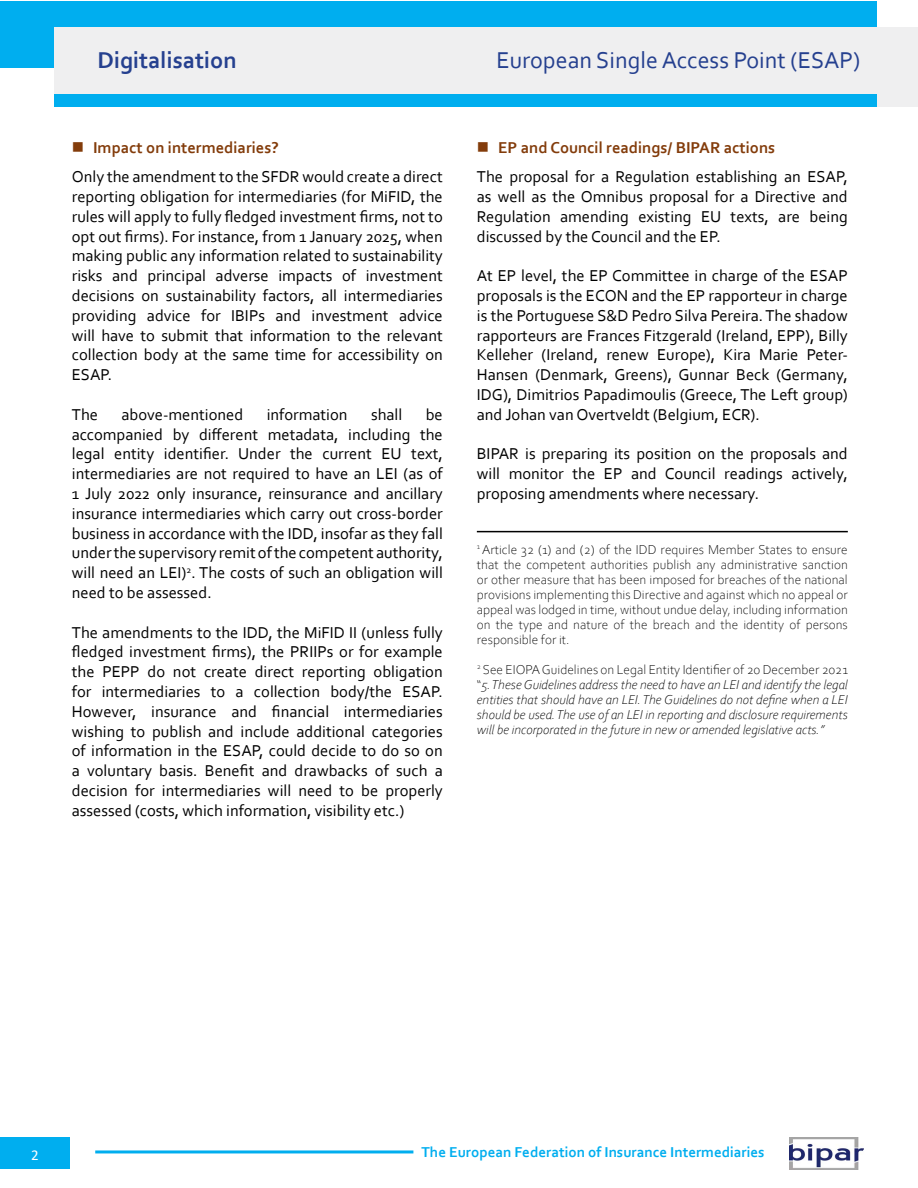
<style>
.page{position:relative;width:918px;height:1188px;background:#fff}
.page>*{position:absolute;margin:0;border:0;box-sizing:border-box;transform-origin:0 0}
.t1{font:24px "Corbel";color:#25408f}
.t2{font:700 24px "Corbel";color:#25408f}
.t3{font:16.5px/19.8px "Corbel";color:#000;text-align:justify}
.t4{font:700 16.5px "Corbel";color:#833c0b}
.t5{font:700 15px "Corbel";color:#00aeef}
.t6{font:15px "Calibri";color:#fff}
.t7{font:300 13.5px/15px "Corbel";color:#000;text-align:justify}
.t8{font:italic 300 13.5px/15px "Corbel";color:#000;text-align:justify}
.s1{font-style:normal}
</style>
<div class="page">
<div style="left:0;top:1137px;width:70px;height:32px;background:#00aeef"></div>
<hr style="left:95px;top:1150px;width:318px;height:3px;background:#00aeef">
<img style="left:790px;top:1137px;width:74px;height:32px">
<hr style="left:477px;top:531px;width:371px;height:1px;background:#000">
<div style="left:0;top:1px;width:877px;height:66px;background:#00aeef"></div>
<div style="left:54px;top:28px;width:864px;height:79px;background:#efeff0"></div>
<div style="left:54px;top:94px;width:823px;height:13px;background:#00aeef"></div>
<h1 class="t2" style="left:98px;top:45px;width:141px">Digitalisation</h1>
<h1 class="t1" style="left:496px;top:45px;width:365px">European Single Access Point (ESAP)</h1>
<p class="t4" style="left:93px;top:138px;width:187px">Impact on intermediaries?</p>
<p class="t3" style="left:72px;top:166px;width:372px">Only the amendment to the SFDR would create a direct reporting obligation for intermediaries (for MiFID, the rules will apply to fully fledged investment firms, not to opt out firms). For instance, from 1 January 2025, when making public any information related to sustainability risks and principal adverse impacts of investment decisions on sustainability factors, all intermediaries providing advice for IBIPs and investment advice will have to submit that information to the relevant collection body at the same time for accessibility on ESAP.</p>
<p class="t3" style="left:72px;top:404px;width:28px">The</p>
<p class="t3" style="left:121px;top:404px;width:123px">above-mentioned</p>
<p class="t3" style="left:267px;top:404px;width:82px">information</p>
<p class="t3" style="left:371px;top:404px;width:33px">shall</p>
<p class="t3" style="left:72px;top:404px;width:373px;text-indent:354px">be accompanied by different metadata, including the legal entity identifier. Under the current EU text, intermediaries are not required to have an LEI (as of 1 July 2022 only insurance, reinsurance and ancillary insurance intermediaries which carry out cross-border business in accordance with the IDD, insofar as they fall under the supervisory remit of the competent authority, will need an LEI)<sup>2</sup>. The costs of such an obligation will need to be assessed.</p>
<p class="t3" style="left:72px;top:622px;width:373px">The amendments to the IDD, the MiFID II (unless fully fledged investment firms), the PRIIPs or for example the PEPP do not create direct reporting obligation for intermediaries to a collection body/the ESAP.<br>However, insurance and financial intermediaries wishing to publish and include additional categories of information in the ESAP, could decide to do so on a voluntary basis. Benefit and drawbacks of such a decision for intermediaries will need to be properly assessed (costs, which information, visibility etc.)</p>
<p class="t4" style="left:498px;top:138px;width:279px">EP and Council readings/ BIPAR actions</p>
<p class="t3" style="left:477px;top:166px;width:372px">The proposal for a Regulation establishing an ESAP, as well as the Omnibus proposal for a Directive and Regulation amending existing EU texts, are being discussed by the Council and the EP.</p>
<p class="t3" style="left:477px;top:265px;width:373px">At EP level, the EP Committee in charge of the ESAP proposals is the ECON and the EP rapporteur in charge is the Portuguese S&amp;D Pedro Silva Pereira. The shadow rapporteurs are Frances Fitzgerald (Ireland, EPP), Billy Kelleher (Ireland, renew Europe), Kira Marie Peter-Hansen (Denmark, Greens), Gunnar Beck (Germany, IDG), Dimitrios Papadimoulis (Greece, The Left group) and Johan van Overtveldt (Belgium, ECR).</p>
<p class="t3" style="left:477px;top:444px;width:372px">BIPAR is preparing its position on the proposals and will monitor the EP and Council readings actively, proposing amendments where necessary.</p>
<p class="t7" style="left:477px;top:541px;width:373px"><sup>1</sup> Article 32 (1) and (2) of the IDD requires Member States to ensure that the competent authorities publish any administrative sanction or other measure that has been imposed for breaches of the national provisions implementing this Directive and against which no appeal or appeal was lodged in time, without undue delay, including information on the type and nature of the breach and the identity of persons responsible for it.</p>
<p class="t8" style="left:477px;top:661px;width:372px"><sup>2</sup> <span class="s1">See EIOPA Guidelines on Legal Entity Identifier of 20 December 2021 “</span>5. These Guidelines address the need to have an LEI and identify the legal entities that should have an LEI. The Guidelines do not define when a LEI should be used. The use of an LEI in reporting and disclosure requirements will be incorporated in the future in new or amended legislative acts.”</p>
<p class="t6" style="left:31px;top:1144px;width:9px">2</p>
<p class="t5" style="left:421px;top:1142px;width:345px">The European Federation of Insurance Intermediaries</p>
</div>
